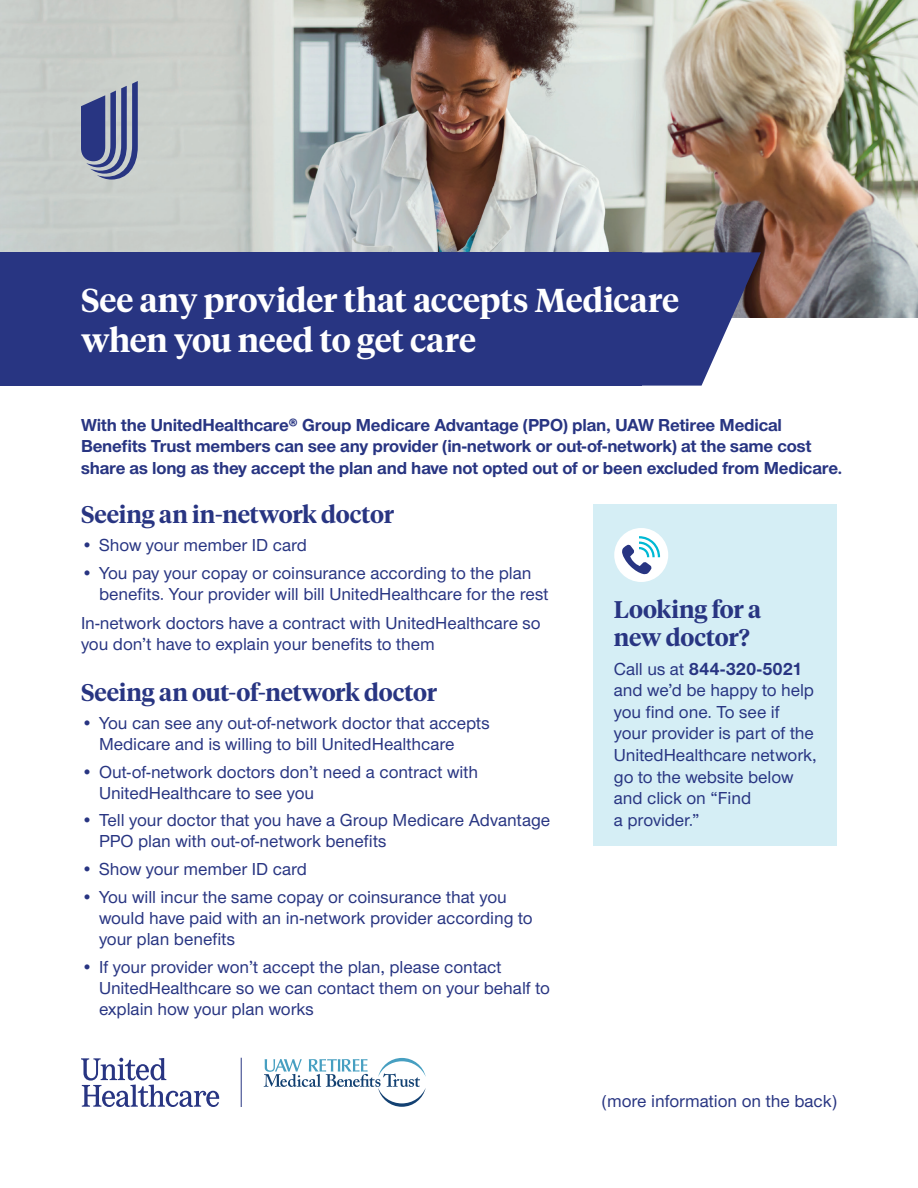
<style>
.page{position:relative;width:918px;height:1188px;background:#fff}
.page>*{position:absolute;margin:0;border:0;box-sizing:border-box;transform-origin:0 0}
.t1{font:600 33px/39.6px "UHC Serif Headline";letter-spacing:-.005em;color:#fff}
.t2{font:600 24px/28.8px "UHC Serif Headline";letter-spacing:-.005em;color:#283582}
.t3{font:500 18px/21px "UHC Sans";letter-spacing:-.005em;color:#283582}
.t4{font:700 18px/21.6px "UHC Sans";letter-spacing:-.01em;color:#283582}
.s1{font-weight:700}
</style>
<div class="page">
<img style="left:0;top:0;width:918px;height:318px">
<svg style="left:81px;top:81px;width:57px;height:99px"></svg>
<svg style="left:81px;top:1058px;width:138px;height:49px"></svg>
<hr style="left:241px;top:1058px;width:1px;height:49px;background:#283582">
<svg style="left:641px;top:252px;width:120px;height:134px;fill:#283582"></svg>
<div style="left:0;top:252px;width:641px;height:134px;background:#283582"></div>
<svg style="left:264px;top:1058px;width:162px;height:49px"></svg>
<div style="left:594px;top:504px;width:243px;height:342px;background:#d5eef5"></div>
<div style="left:614px;top:528px;width:54px;height:54px;background:#fff;border-radius:50%"></div>
<svg style="left:622px;top:536px;width:38px;height:38px"></svg>
<p class="t1" style="left:81px;top:279px;width:600px">See any provider that accepts Medicare when you need to get care</p>
<p class="t4" style="left:81px;top:413px;width:763px">With the UnitedHealthcare® Group Medicare Advantage (PPO) plan, UAW Retiree Medical<br>Benefits Trust members can see any provider (in-network or out-of-network) at the same cost share as long as they accept the plan and have not opted out of or been excluded from Medicare.</p>
<p class="t2" style="left:81px;top:499px;width:315px">Seeing an in-network doctor</p>
<p class="t3" style="left:81px;top:534px;width:228px">• Show your member ID card</p>
<p class="t3" style="left:99px;top:562px;width:451px;text-indent:-18px">• You pay your copay or coinsurance according to the plan benefits. Your provider will bill UnitedHealthcare for the rest</p>
<p class="t2" style="left:614px;top:593px;width:149px">Looking for a new doctor?</p>
<p class="t3" style="left:614px;top:657px;width:204px;line-height:21.6px">Call us at <span class="s1">844-320-5021 </span>and we’d be happy to help you find one. To see if your provider is part of the<br>UnitedHealthcare network, go to the website below and click on “Find<br>a provider.”</p>
<p class="t3" style="left:81px;top:611px;width:461px;line-height:21.6px">In-network doctors have a contract with UnitedHealthcare so you don’t have to explain your benefits to them</p>
<p class="t2" style="left:81px;top:677px;width:358px">Seeing an out-of-network doctor</p>
<p class="t3" style="left:99px;top:712px;width:392px;text-indent:-18px">• You can see any out-of-network doctor that accepts<br>Medicare and is willing to bill UnitedHealthcare</p>
<p class="t3" style="left:99px;top:760px;width:381px;text-indent:-18px">• Out-of-network doctors don’t need a contract with<br>UnitedHealthcare to see you</p>
<p class="t3" style="left:99px;top:809px;width:453px;text-indent:-18px">• Tell your doctor that you have a Group Medicare Advantage<br>PPO plan with out-of-network benefits</p>
<p class="t3" style="left:81px;top:858px;width:228px">• Show your member ID card</p>
<p class="t3" style="left:99px;top:886px;width:435px;text-indent:-18px">• You will incur the same copay or coinsurance that you would have paid with an in-network provider according to your plan benefits</p>
<p class="t3" style="left:99px;top:955px;width:453px;text-indent:-18px">• If your provider won’t accept the plan, please contact<br>UnitedHealthcare so we can contact them on your behalf to explain how your plan works</p>
<p class="t3" style="left:602px;top:1090px;width:237px">(more information on the back)</p>
</div>
